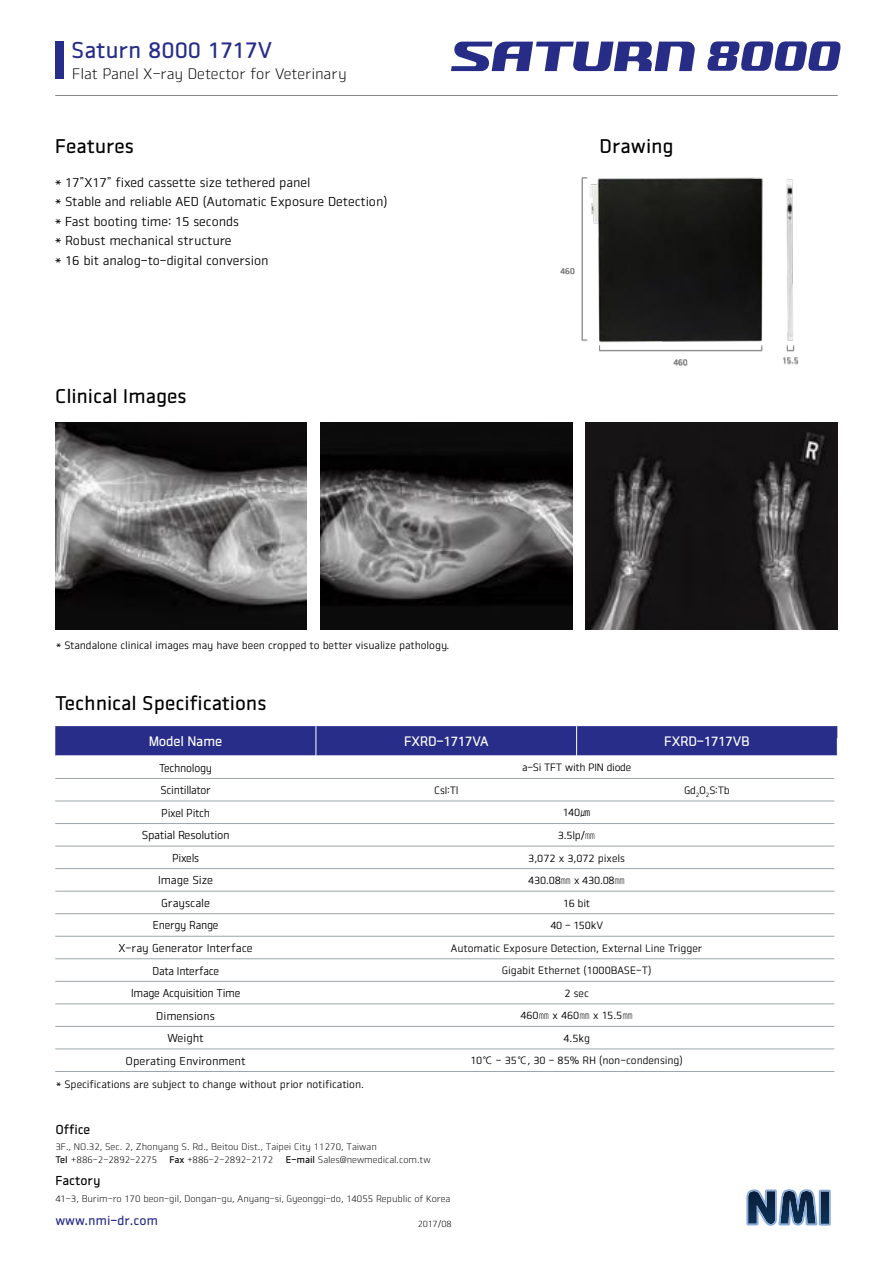
<style>
.page{position:relative;width:893px;height:1263px;background:#fff}
.page>*{position:absolute;margin:0;border:0;box-sizing:border-box;transform-origin:0 0}
.t1{font:22.5px "Vieworks B";color:#272d88}
.t2{font:19.5px "Vieworks B";color:#000}
.t3{font:15px "Vieworks L";color:#000}
.t4{font:13.5px "Vieworks B";letter-spacing:-.02em;color:#fff}
.t5{font:13.5px "Vieworks B";letter-spacing:-.04em;color:#fff}
.t6{font:12.75px/19.5px "Vieworks M";color:#000}
.t7{font:12.75px "Vieworks B";color:#272d88}
.t8{font:12.75px "Vieworks B";color:#000}
.t9{font:11.25px "Vieworks M";letter-spacing:-.015em;color:#000}
.t10{font:11.25px "Vieworks M";letter-spacing:-.015em;color:#000;scale:.95 1}
.t11{font:10.5px "Vieworks M";color:#000}
.t12{font:10.5px "Vieworks M";letter-spacing:-.02em;color:#000}
.t13{font:9.45px/12.8px "Vieworks L";color:#000}
.t14{font:9px "Vieworks L";letter-spacing:-.02em;color:#000}
.t15{font:8.25px "Vieworks M";color:#727171}
.s1{font-family:"Vieworks L"}
.s2{font-family:"Vieworks B"}
</style>
<div class="page">
<img style="left:560px;top:177px;width:239px;height:189px">
<div style="left:55px;top:41px;width:9px;height:38px;background:#272d88"></div>
<hr style="left:55px;top:95px;width:783px;height:1px;background:#838689">
<img style="left:787px;top:178px;width:6px;height:162px">
<hr style="left:599px;top:350px;width:163px;height:1px;background:#838689">
<svg style="left:787px;top:345px;width:7px;height:6px"></svg>
<hr style="left:582px;top:178px;width:1px;height:162px;background:#838689">
<img style="left:55px;top:423px;width:252px;height:207px">
<img style="left:320px;top:423px;width:252px;height:207px">
<img style="left:586px;top:423px;width:252px;height:207px">
<svg style="left:55px;top:726px;width:782px;height:30px;background:#2e338b"></svg>
<svg style="left:55px;top:800px;width:780px;height:250px"></svg>
<hr style="left:316px;top:726px;width:1px;height:30px;background:#fff">
<hr style="left:576px;top:726px;width:1px;height:30px;background:#fff">
<hr style="left:577px;top:958px;width:260px;height:1px;background:#fff">
<hr style="left:577px;top:846px;width:260px;height:1px;background:#fff">
<hr style="left:577px;top:801px;width:260px;height:1px;background:#fff">
<hr style="left:577px;top:823px;width:260px;height:1px;background:#fff">
<hr style="left:577px;top:913px;width:260px;height:1px;background:#fff">
<hr style="left:577px;top:868px;width:260px;height:1px;background:#fff">
<hr style="left:577px;top:891px;width:260px;height:1px;background:#fff">
<hr style="left:55px;top:778px;width:779px;height:1px;background:#9ca5aa">
<hr style="left:55px;top:801px;width:779px;height:1px;background:#9ca5aa">
<hr style="left:55px;top:823px;width:779px;height:1px;background:#9ca5aa">
<hr style="left:55px;top:846px;width:779px;height:1px;background:#9ca5aa">
<hr style="left:55px;top:868px;width:779px;height:1px;background:#9ca5aa">
<hr style="left:55px;top:891px;width:779px;height:1px;background:#9ca5aa">
<hr style="left:55px;top:913px;width:779px;height:1px;background:#9ca5aa">
<hr style="left:55px;top:936px;width:779px;height:1px;background:#9ca5aa">
<hr style="left:55px;top:958px;width:779px;height:1px;background:#9ca5aa">
<hr style="left:55px;top:981px;width:779px;height:1px;background:#9ca5aa">
<hr style="left:55px;top:1003px;width:779px;height:1px;background:#9ca5aa">
<hr style="left:55px;top:1026px;width:779px;height:1px;background:#9ca5aa">
<hr style="left:55px;top:1049px;width:779px;height:1px;background:#9ca5aa">
<hr style="left:55px;top:1071px;width:779px;height:1px;background:#9ca5aa">
<svg style="left:451px;top:42px;width:244px;height:29px"></svg>
<svg style="left:707px;top:41px;width:134px;height:30px"></svg>
<svg style="left:746px;top:1189px;width:85px;height:37px;background:#5d7492"></svg>
<h1 class="t1" style="left:71px;top:37px;width:203px">Saturn 8000 1717V</h1>
<h3 class="t3" style="left:72px;top:65px;width:276px">Flat Panel X-ray Detector for Veterinary</h3>
<h2 class="t2" style="left:55px;top:134px;width:80px">Features</h2>
<p class="t6" style="left:55px;top:172px;width:334px">* 17”X17” fixed cassette size tethered panel<br>* Stable and reliable AED (Automatic Exposure Detection) * Fast booting time: 15 seconds<br>* Robust mechanical structure<br>* 16 bit analog-to-digital conversion</p>
<h2 class="t2" style="left:55px;top:384px;width:133px">Clinical Images</h2>
<p class="t11" style="left:56px;top:639px;width:395px">* Standalone clinical images may have been cropped to better visualize pathology.</p>
<h2 class="t2" style="left:600px;top:134px;width:75px">Drawing</h2>
<p class="t15" style="left:560px;top:266px;width:16px">460</p>
<p class="t15" style="left:673px;top:357px;width:16px">460</p>
<p class="t15" style="left:782px;top:356px;width:18px">15.5</p>
<h2 class="t2" style="left:55px;top:692px;width:213px">Technical Specifications</h2>
<p class="t4" style="left:149px;top:734px;width:75px">Model Name</p>
<p class="t5" style="left:404px;top:734px;width:86px">FXRD-1717VA</p>
<p class="t4" style="left:664px;top:734px;width:87px">FXRD-1717VB</p>
<p class="t10" style="left:159px;top:761px;width:57px">Technology</p>
<p class="t12" style="left:522px;top:762px;width:111px">a-Si TFT with PIN diode</p>
<p class="t10" style="left:160px;top:784px;width:54px">Scintillator</p>
<p class="t11" style="left:434px;top:784px;width:26px">CsI:Tl</p>
<p class="t11" style="left:684px;top:784px;width:47px">Gd<sub>2</sub>O<sub>2</sub>S:Tb</p>
<p class="t10" style="left:161px;top:806px;width:53px">Pixel Pitch</p>
<p class="t11" style="left:563px;top:807px;width:29px">140㎛</p>
<p class="t9" style="left:142px;top:829px;width:89px">Spatial Resolution</p>
<p class="t11" style="left:558px;top:829px;width:39px">3.5lp/<span class="s1">㎜</span></p>
<p class="t10" style="left:172px;top:851px;width:30px">Pixels</p>
<p class="t11" style="left:528px;top:852px;width:98px">3,072 x 3,072 pixels</p>
<p class="t9" style="left:158px;top:874px;width:57px">Image Size</p>
<p class="t12" style="left:528px;top:874px;width:98px">430.08<span class="s1">㎜</span> x 430.08<span class="s1">㎜</span></p>
<p class="t9" style="left:161px;top:896px;width:50px">Grayscale</p>
<p class="t11" style="left:563px;top:897px;width:28px">16 bit</p>
<p class="t10" style="left:153px;top:919px;width:70px">Energy Range</p>
<p class="t11" style="left:550px;top:919px;width:54px">40 - 150kV</p>
<p class="t9" style="left:118px;top:941px;width:136px">X-ray Generator Interface</p>
<p class="t11" style="left:451px;top:942px;width:253px">Automatic Exposure Detection, External Line Trigger</p>
<p class="t10" style="left:152px;top:964px;width:72px">Data Interface</p>
<p class="t11" style="left:502px;top:964px;width:151px">Gigabit Ethernet (1000BASE-T)</p>
<p class="t10" style="left:131px;top:986px;width:116px">Image Acquisition Time</p>
<p class="t11" style="left:564px;top:987px;width:26px">2 sec</p>
<p class="t9" style="left:156px;top:1009px;width:60px">Dimensions</p>
<p class="t11" style="left:520px;top:1009px;width:114px">460<span class="s1">㎜</span> x 460<span class="s1">㎜</span> x 15.5<span class="s1">㎜</span></p>
<p class="t9" style="left:167px;top:1032px;width:38px">Weight</p>
<p class="t11" style="left:563px;top:1032px;width:28px">4.5kg</p>
<p class="t9" style="left:126px;top:1054px;width:122px">Operating Environment</p>
<p class="t11" style="left:470px;top:1054px;width:214px">10℃ - 35℃, 30 - 85% RH (non-condensing)</p>
<p class="t11" style="left:56px;top:1078px;width:309px">* Specifications are subject to change without prior notification.</p>
<p class="t8" style="left:55px;top:1121px;width:37px">Office</p>
<p class="t13" style="left:55px;top:1140px;width:323px">3F., NO.32, Sec. 2, Zhonyang S. Rd., Beitou Dist., Taipei City 11270, Taiwan<br><span class="s2">Tel</span> +886-2-2892-2275</p>
<p class="t13" style="left:170px;top:1153px;width:105px"><span class="s2">Fax</span> +886-2-2892-2172</p>
<p class="t13" style="left:286px;top:1153px;width:146px"><span class="s2">E-mail</span> Sales@newmedical.com.tw</p>
<p class="t8" style="left:55px;top:1173px;width:47px">Factory</p>
<p class="t13" style="left:55px;top:1192px;width:397px">41-3, Burim-ro 170 beon-gil, Dongan-gu, Anyang-si, Gyeonggi-do, 14055 Republic of Korea</p>
<p class="t7" style="left:55px;top:1213px;width:104px">www.nmi-dr.com</p>
<p class="t14" style="left:418px;top:1219px;width:36px">2017/08</p>
</div>
